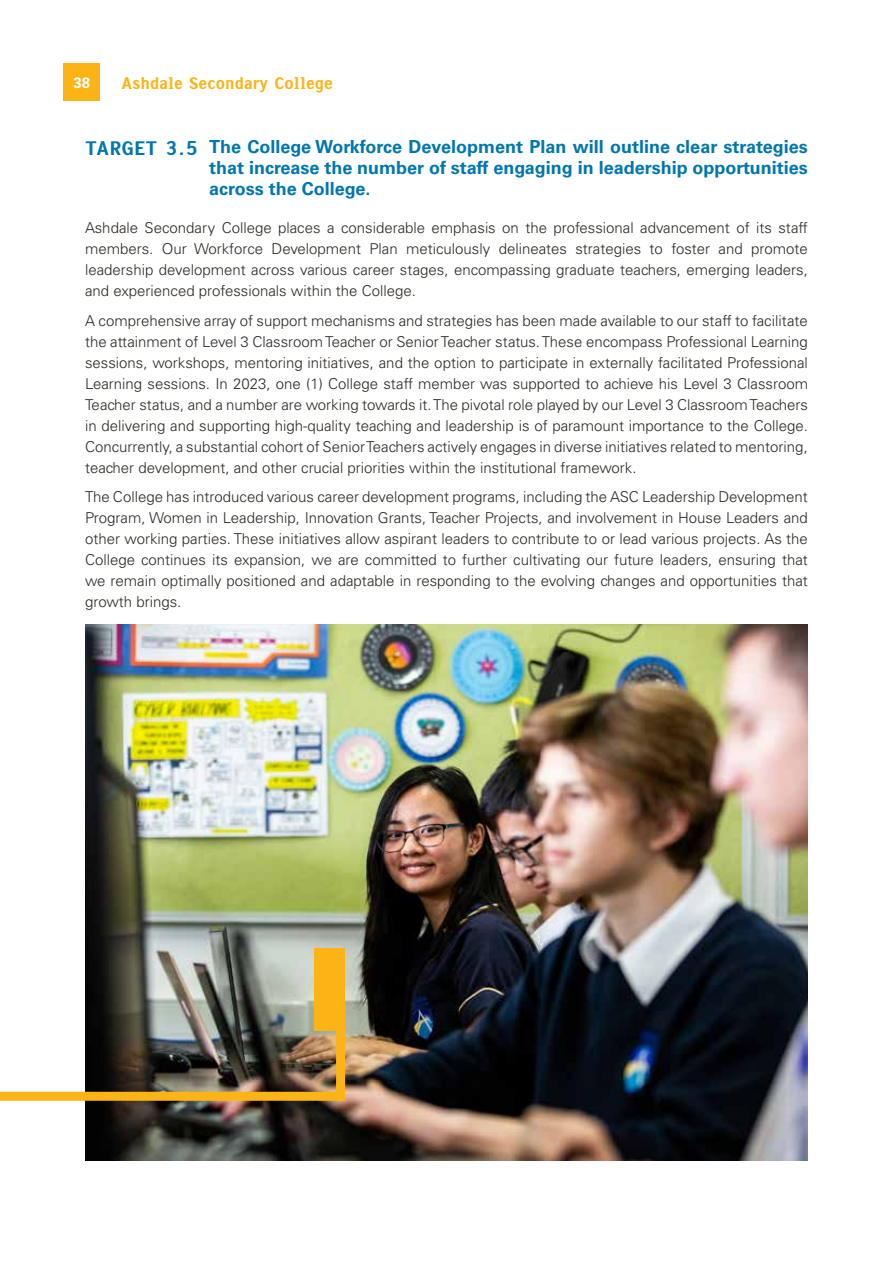
<style>
.page{position:relative;width:893px;height:1263px;background:#fff}
.page>*{position:absolute;margin:0;border:0;box-sizing:border-box;transform-origin:0 0}
.t1{font:700 18px/21px "Univers LT Std";color:#0077ae;text-align:justify}
.t2{font:18px "New Son Gothic No 5";color:#fcb316}
.t3{font:300 15px/21px "Univers";color:#2d2925;text-align:justify}
.t4{font:700 15px "Univers LT Std";color:#fff}
.s1{font-family:"New Son Gothic No 5";font-weight:400;font-size:21px}
</style>
<div class="page">
<div style="left:64px;top:64px;width:36px;height:37px;background:#fcb316"></div>
<img style="left:85px;top:624px;width:723px;height:537px">
<div style="left:315px;top:948px;width:30px;height:82px;background:#fcb316"></div>
<div style="left:0;top:1092px;width:341px;height:9px;background:#fcb316"></div>
<div style="left:336px;top:1003px;width:9px;height:93px;background:#fcb316"></div>
<p class="t4" style="left:74px;top:74px;width:18px">38</p>
<p class="t2" style="left:121px;top:72px;width:213px">Ashdale Secondary College</p>
<p class="t1" style="left:209px;top:137px;width:600px;text-indent:-124px"><span class="s1">TARGET 3.5</span> The College Workforce Development Plan will outline clear strategies that increase the number of staff engaging in leadership opportunities across the College.</p>
<p class="t3" style="left:85px;top:217px;width:724px">Ashdale Secondary College places a considerable emphasis on the professional advancement of its staff members. Our Workforce Development Plan meticulously delineates strategies to foster and promote leadership development across various career stages, encompassing graduate teachers, emerging leaders, and experienced professionals within the College.</p>
<p class="t3" style="left:85px;top:310px;width:724px">A comprehensive array of support mechanisms and strategies has been made available to our staff to facilitate the attainment of Level 3 Classroom Teacher or Senior Teacher status. These encompass Professional Learning sessions, workshops, mentoring initiatives, and the option to participate in externally facilitated Professional Learning sessions. In 2023, one (1) College staff member was supported to achieve his Level 3 Classroom Teacher status, and a number are working towards it. The pivotal role played by our Level 3 Classroom Teachers in delivering and supporting high-quality teaching and leadership is of paramount importance to the College.<br>Concurrently, a substantial cohort of Senior Teachers actively engages in diverse initiatives related to mentoring, teacher development, and other crucial priorities within the institutional framework.</p>
<p class="t3" style="left:85px;top:486px;width:724px">The College has introduced various career development programs, including the ASC Leadership Development Program, Women in Leadership, Innovation Grants, Teacher Projects, and involvement in House Leaders and other working parties. These initiatives allow aspirant leaders to contribute to or lead various projects. As the College continues its expansion, we are committed to further cultivating our future leaders, ensuring that we remain optimally positioned and adaptable in responding to the evolving changes and opportunities that growth brings.</p>
</div>
